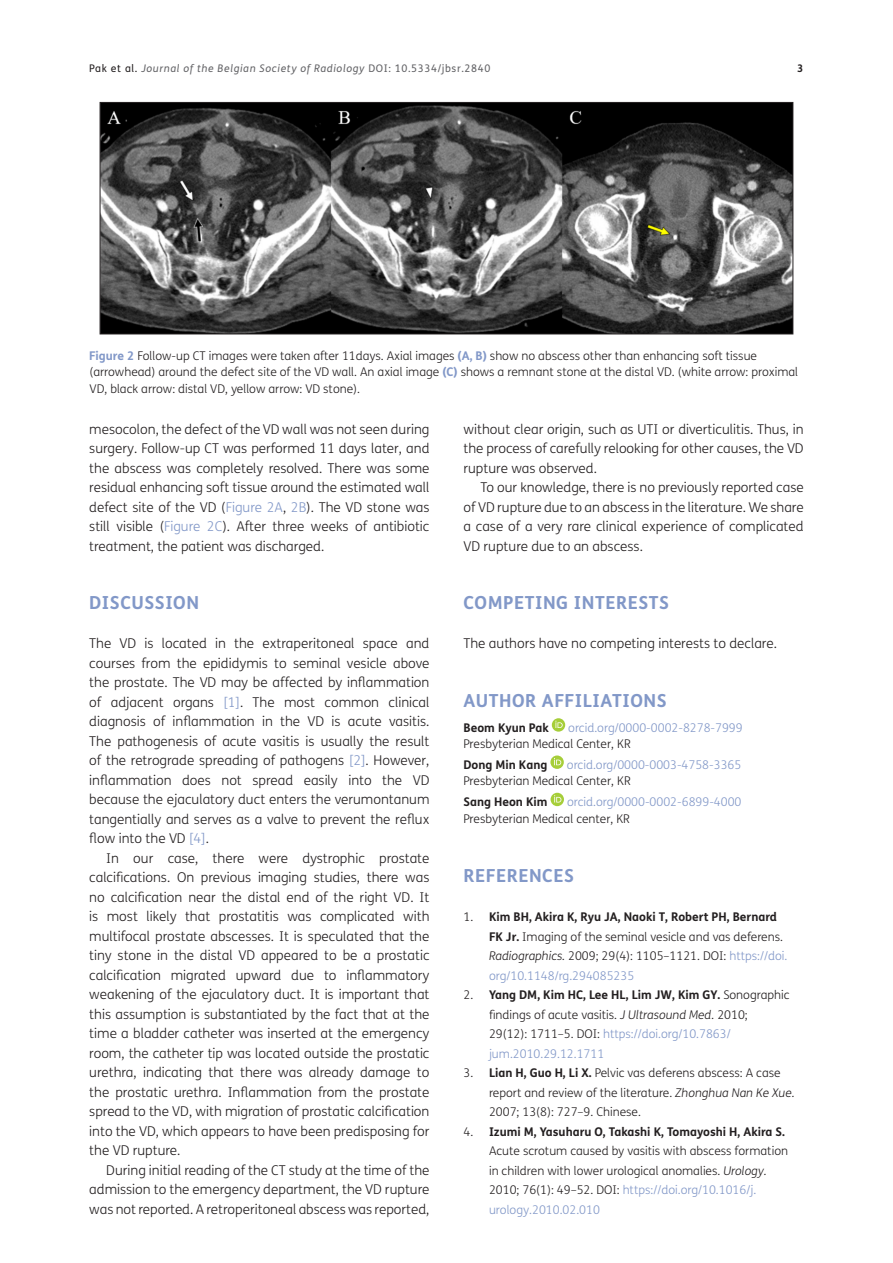
<style>
.page{position:relative;width:893px;height:1263px;background:#fff}
.page>*{position:absolute;margin:0;border:0;box-sizing:border-box;transform-origin:0 0}
.t1{font:700 18px "FS Me";letter-spacing:.03em;color:#8298c8}
.Body_Copy{font:300 13.5px/19.5px "FS Me";color:#231f20;text-align:justify}
.Body_Copy_-_1st_Para{font:300 13.5px/19.5px "FS Me";color:#231f20;text-align:justify}
.References{font:300 12px/19.5px "FS Me";color:#231f20}
.Figure_copy{font:300 12px/16.5px "FS Me";color:#231f20}
.t2{font:300 12px "FS Me";color:#8298c8}
.t3{font:700 12px "FS Me";color:#231f20}
.t4{font:italic 10.5px "FS Me";letter-spacing:.06em;color:#636366}
.t5{font:700 10.5px "FS Me";color:#231f20}
.s1{font-style:normal;color:#231f20}
.s2{font-style:normal}
.s3{font-weight:700;color:#8298c8}
.s4{color:#8298c8}
.s5{font-weight:700}
.s6{font-style:italic}
</style>
<div class="page">
<div style="left:552px;top:718px;width:13px;height:14px;background:#a6ce39;border-radius:50%"></div>
<svg style="left:555px;top:721px;width:8px;height:7px"></svg>
<svg style="left:550px;top:755px;width:14px;height:14px"></svg>
<svg style="left:554px;top:758px;width:7px;height:7px"></svg>
<svg style="left:551px;top:793px;width:13px;height:13px"></svg>
<svg style="left:554px;top:795px;width:7px;height:7px"></svg>
<img style="left:102px;top:104px;width:689px;height:228px">
<div style="left:100px;top:102px;width:693px;height:232px;border:1px solid #231f20"></div>
<p class="t4" style="left:89px;top:62px;width:403px"><span class="s1">Pak et al.</span> Journal of the Belgian Society of Radiology <span class="s2">DOI: 10.5334/jbsr.2840</span></p>
<p class="t5" style="left:797px;top:61px;width:8px">3</p>
<p class="Figure_copy" style="left:89px;top:348px;width:710px"><span class="s3">Figure 2</span> Follow-up CT images were taken after 11days. Axial images <span class="s3">(A, B)</span> show no abscess other than enhancing soft tissue (arrowhead) around the defect site of the VD wall. An axial image <span class="s3">(C)</span> shows a remnant stone at the distal VD. (white arrow: proximal<br>VD, black arrow: distal VD, yellow arrow: VD stone).</p>
<p class="Body_Copy_-_1st_Para" style="left:89px;top:419px;width:342px">mesocolon, the defect of the VD wall was not seen during surgery. Follow-up CT was performed 11 days later, and the abscess was completely resolved. There was some residual enhancing soft tissue around the estimated wall defect site of the VD (<span class="s4">Figure 2A</span>, <span class="s4">2B</span>). The VD stone was still visible (<span class="s4">Figure 2C</span>). After three weeks of antibiotic treatment, the patient was discharged.</p>
<h1 class="t1" style="left:89px;top:591px;width:111px">DISCUSSION</h1>
<p class="Body_Copy_-_1st_Para" style="left:89px;top:634px;width:342px">The VD is located in the extraperitoneal space and courses from the epididymis to seminal vesicle above the prostate. The VD may be affected by inflammation of adjacent organs <span class="s4">[1]</span>. The most common clinical diagnosis of inflammation in the VD is acute vasitis.<br>The pathogenesis of acute vasitis is usually the result of the retrograde spreading of pathogens <span class="s4">[2]</span>. However, inflammation does not spread easily into the VD because the ejaculatory duct enters the verumontanum tangentially and serves as a valve to prevent the reflux flow into the VD <span class="s4">[4]</span>.</p>
<p class="Body_Copy" style="left:89px;top:848px;width:342px;text-indent:17px">In our case, there were dystrophic prostate calcifications. On previous imaging studies, there was no calcification near the distal end of the right VD. It is most likely that prostatitis was complicated with multifocal prostate abscesses. It is speculated that the tiny stone in the distal VD appeared to be a prostatic calcification migrated upward due to inflammatory weakening of the ejaculatory duct. It is important that this assumption is substantiated by the fact that at the time a bladder catheter was inserted at the emergency room, the catheter tip was located outside the prostatic urethra, indicating that there was already damage to the prostatic urethra. Inflammation from the prostate spread to the VD, with migration of prostatic calcification into the VD, which appears to have been predisposing for the VD rupture.</p>
<p class="Body_Copy" style="left:89px;top:1160px;width:342px;text-indent:17px">During initial reading of the CT study at the time of the admission to the emergency department, the VD rupture was not reported. A retroperitoneal abscess was reported,</p>
<p class="Body_Copy" style="left:463px;top:419px;width:342px">without clear origin, such as UTI or diverticulitis. Thus, in the process of carefully relooking for other causes, the VD rupture was observed.</p>
<p class="Body_Copy" style="left:463px;top:478px;width:342px;text-indent:17px">To our knowledge, there is no previously reported case of VD rupture due to an abscess in the literature. We share a case of a very rare clinical experience of complicated VD rupture due to an abscess.</p>
<h1 class="t1" style="left:463px;top:591px;width:207px">COMPETING INTERESTS</h1>
<p class="Body_Copy_-_1st_Para" style="left:463px;top:634px;width:315px">The authors have no competing interests to declare.</p>
<h1 class="t1" style="left:463px;top:689px;width:205px">AUTHOR AFFILIATIONS</h1>
<p class="t3" style="left:463px;top:720px;width:87px">Beom Kyun Pak</p>
<p class="t2" style="left:568px;top:720px;width:176px">orcid.org/0000-0002-8278-7999</p>
<p class="Figure_copy" style="left:463px;top:736px;width:169px">Presbyterian Medical Center, KR</p>
<p class="t3" style="left:463px;top:757px;width:85px">Dong Min Kang</p>
<p class="t2" style="left:567px;top:758px;width:176px">orcid.org/0000-0003-4758-3365</p>
<p class="Figure_copy" style="left:463px;top:773px;width:169px">Presbyterian Medical Center, KR</p>
<p class="t3" style="left:463px;top:794px;width:86px">Sang Heon Kim</p>
<p class="t2" style="left:567px;top:795px;width:176px">orcid.org/0000-0002-6899-4000</p>
<p class="Figure_copy" style="left:463px;top:810px;width:168px">Presbyterian Medical center, KR</p>
<h1 class="t1" style="left:463px;top:864px;width:112px">REFERENCES</h1>
<p class="References" style="left:489px;top:907px;width:300px;text-indent:-26px">1. <span class="s5">Kim BH, Akira K, Ryu JA, Naoki T, Robert PH, Bernard FK Jr.</span> Imaging of the seminal vesicle and vas deferens.<br><span class="s6">Radiographics.</span> 2009; 29(4): 1105–1121. DOI: <span class="s4">https://doi. org/10.1148/rg.294085235</span></p>
<p class="References" style="left:489px;top:985px;width:302px;text-indent:-26px">2. <span class="s5">Yang DM, Kim HC, Lee HL, Lim JW, Kim GY.</span> Sonographic findings of acute vasitis. <span class="s6">J Ultrasound Med.</span> 2010;<br>29(12): 1711–5. DOI: <span class="s4">https://doi.org/10.7863/ jum.2010.29.12.1711</span></p>
<p class="References" style="left:489px;top:1063px;width:307px;text-indent:-26px">3. <span class="s5">Lian H, Guo H, Li X.</span> Pelvic vas deferens abscess: A case report and review of the literature. <span class="s6">Zhonghua Nan Ke Xue.<br></span>2007; 13(8): 727–9. Chinese.</p>
<p class="References" style="left:489px;top:1122px;width:301px;text-indent:-26px">4. <span class="s5">Izumi M, Yasuharu O, Takashi K, Tomayoshi H, Akira S.<br></span>Acute scrotum caused by vasitis with abscess formation in children with lower urological anomalies. <span class="s6">Urology.<br></span>2010; 76(1): 49–52. DOI: <span class="s4">https://doi.org/10.1016/j. urology.2010.02.010</span></p>
</div>
